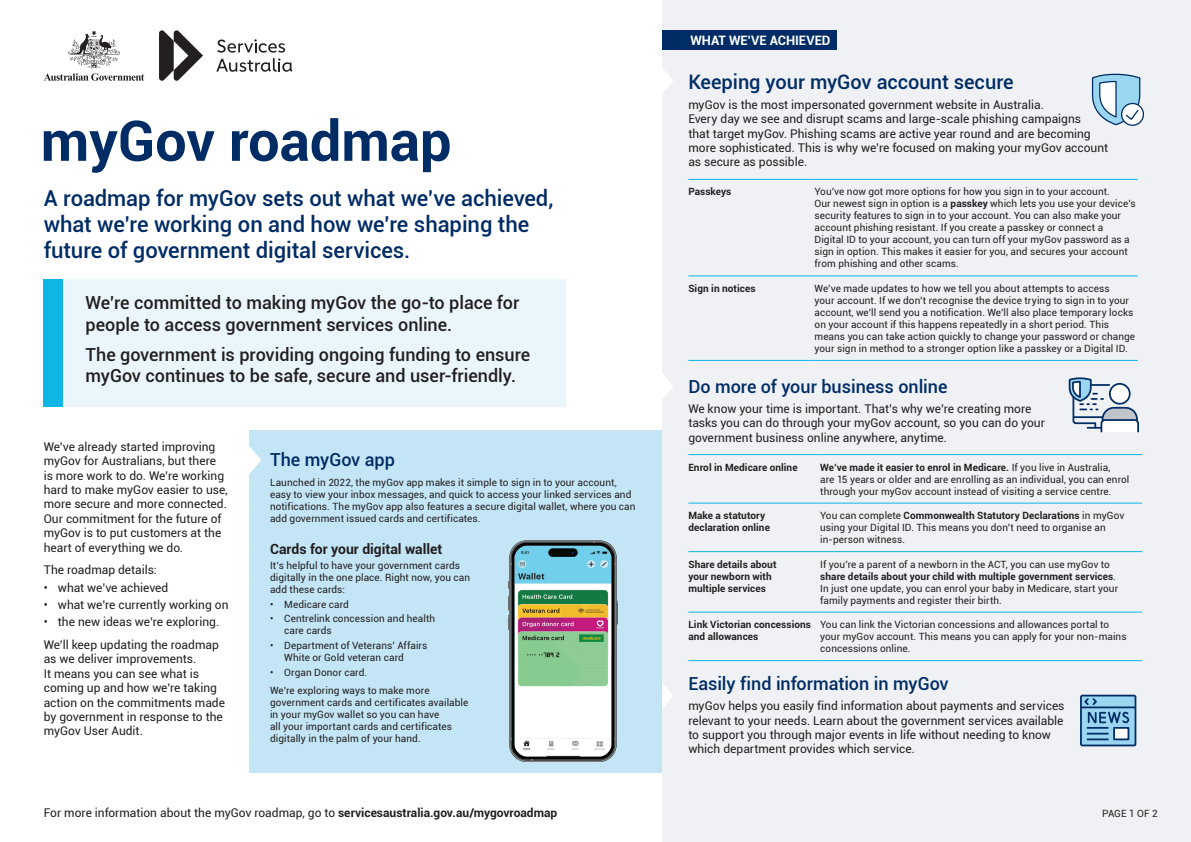
<style>
.page{position:relative;width:1191px;height:842px;background:#fff}
.page>*{position:absolute;margin:0;border:0;box-sizing:border-box;transform-origin:0 0}
.t1{font:700 56px "Roboto";color:#002c65}
.t2{font:500 22px/26.4px "Roboto";letter-spacing:-.005em;color:#002c65}
.t3{font:500 20px "Roboto";color:#002c65}
.t4{font:500 18px/21.6px "Roboto";color:#231f20}
.t5{font:500 18px "Roboto";letter-spacing:-.005em;color:#002c65}
.t6{font:700 14px "Roboto";color:#231f20}
.t7{font:700 13px "Roboto";color:#fff}
.t8{font:12px/14.4px "Roboto";color:#231f20}
.t9{font:10px/12px "Roboto";letter-spacing:.005em;color:#231f20}
.t10{font:700 10px/12px "Roboto";letter-spacing:.01em;color:#231f20}
.s1{font-weight:700}
</style>
<div class="page">
<div style="left:662px;top:0;width:529px;height:842px;background:#eff1f4"></div>
<hr style="left:688px;top:179px;width:126px;height:1px;background:#0db6e5">
<hr style="left:814px;top:179px;width:323px;height:1px;background:#0db6e5">
<hr style="left:688px;top:275px;width:126px;height:1px;background:#0db6e5">
<hr style="left:814px;top:275px;width:323px;height:1px;background:#0db6e5">
<hr style="left:688px;top:360px;width:126px;height:1px;background:#0db6e5">
<hr style="left:814px;top:360px;width:323px;height:1px;background:#0db6e5">
<hr style="left:688px;top:454px;width:132px;height:1px;background:#0db6e5">
<hr style="left:820px;top:454px;width:322px;height:1px;background:#0db6e5">
<hr style="left:688px;top:503px;width:132px;height:1px;background:#0db6e5">
<hr style="left:820px;top:503px;width:322px;height:1px;background:#0db6e5">
<hr style="left:688px;top:551px;width:132px;height:1px;background:#0db6e5">
<hr style="left:820px;top:551px;width:322px;height:1px;background:#0db6e5">
<hr style="left:688px;top:612px;width:132px;height:1px;background:#0db6e5">
<hr style="left:820px;top:612px;width:322px;height:1px;background:#0db6e5">
<hr style="left:688px;top:660px;width:132px;height:1px;background:#0db6e5">
<hr style="left:820px;top:660px;width:322px;height:1px;background:#0db6e5">
<svg style="left:662px;top:683px;width:11px;height:25px"></svg>
<div style="left:249px;top:430px;width:413px;height:342px;background:#c3e5f6"></div>
<svg style="left:1068px;top:377px;width:71px;height:56px"></svg>
<div style="left:44px;top:279px;width:522px;height:127px;background:#eaf6fc"></div>
<div style="left:44px;top:279px;width:19px;height:127px;background:#0db6e5"></div>
<svg style="left:1081px;top:696px;width:54px;height:49px"></svg>
<div style="left:1080px;top:695px;width:56px;height:51px;border:2px solid #002c65"></div>
<hr style="left:1086px;top:738px;width:22px;height:2px;background:#002c65">
<div style="left:1113px;top:727px;width:16px;height:13px;background:#fff;border:2px solid #002c65"></div>
<hr style="left:1081px;top:706px;width:54px;height:2px;background:#002c65">
<svg style="left:1082px;top:696px;width:48px;height:38px;background:#77accd"></svg>
<div style="left:662px;top:30px;width:174px;height:20px;background:#002c65"></div>
<div style="left:1121px;top:103px;width:23px;height:23px;border:1px solid #002c65;border-radius:50%"></div>
<svg style="left:1091px;top:73px;width:50px;height:53px"></svg>
<svg style="left:249px;top:446px;width:12px;height:28px"></svg>
<svg style="left:662px;top:68px;width:11px;height:25px"></svg>
<svg style="left:662px;top:374px;width:11px;height:25px"></svg>
<svg style="left:159px;top:30px;width:44px;height:51px"></svg>
<svg style="left:216px;top:39px;width:76px;height:33px"></svg>
<svg style="left:44px;top:30px;width:100px;height:51px"></svg>
<hr style="left:616px;top:601px;width:2px;height:24px;background:#5d6568">
<svg style="left:508px;top:540px;width:108px;height:222px;background:#a2b7ab"></svg>
<h1 class="t1" style="left:41px;top:101px;width:412px">myGov roadmap</h1>
<h2 class="t2" style="left:44px;top:184px;width:511px">A roadmap for myGov sets out what we’ve achieved, what we’re working on and how we’re shaping the future of government digital services.</h2>
<h3 class="t4" style="left:86px;top:291px;width:435px">We’re committed to making myGov the go-to place for people to access government services online.</h3>
<h3 class="t4" style="left:86px;top:343px;width:446px">The government is providing ongoing funding to ensure myGov continues to be safe, secure and user-friendly.</h3>
<p class="t8" style="left:44px;top:439px;width:186px">We’ve already started improving myGov for Australians, but there is more work to do. We’re working hard to make myGov easier to use, more secure and more connected.<br>Our commitment for the future of myGov is to put customers at the heart of everything we do.</p>
<p class="t8" style="left:44px;top:562px;width:115px">The roadmap details:</p>
<p class="t8" style="left:44px;top:580px;width:126px">• what we’ve achieved</p>
<p class="t8" style="left:44px;top:597px;width:186px">• what we’re currently working on</p>
<p class="t8" style="left:44px;top:610px;width:177px;line-height:22.9px">• the new ideas we’re exploring.<br>We’ll keep updating the roadmap</p>
<p class="t8" style="left:44px;top:651px;width:183px">as we deliver improvements.<br>It means you can see what is coming up and how we’re taking action on the commitments made by government in response to the myGov User Audit.</p>
<h3 class="t5" style="left:270px;top:447px;width:126px">The myGov app</h3>
<p class="t9" style="left:270px;top:476px;width:367px">Launched in 2022, the myGov app makes it simple to sign in to your account, easy to view your inbox messages, and quick to access your linked services and notifications. The myGov app also features a secure digital wallet, where you can add government issued cards and certificates.</p>
<h3 class="t6" style="left:270px;top:539px;width:174px">Cards for your digital wallet</h3>
<p class="t9" style="left:270px;top:559px;width:202px">It’s helpful to have your government cards digitally in the one place. Right now, you can add these cards:</p>
<p class="t9" style="left:270px;top:598px;width:80px">• Medicare card</p>
<p class="t9" style="left:284px;top:612px;width:152px;text-indent:-14px">• Centrelink concession and health care cards</p>
<p class="t9" style="left:284px;top:639px;width:145px;text-indent:-14px">• Department of Veterans’ Affairs<br>White or Gold veteran card</p>
<p class="t9" style="left:270px;top:663px;width:161px;line-height:17.7px">• Organ Donor card.<br>We’re exploring ways to make more</p>
<p class="t9" style="left:270px;top:696px;width:200px">government cards and certificates available in your myGov wallet so you can have<br>all your important cards and certificates digitally in the palm of your hand.</p>
<h3 class="t7" style="left:690px;top:31px;width:141px">WHAT WE’VE ACHIEVED</h3>
<h3 class="t3" style="left:688px;top:68px;width:327px">Keeping your myGov account secure</h3>
<p class="t8" style="left:688px;top:97px;width:421px">myGov is the most impersonated government website in Australia.<br>Every day we see and disrupt scams and large-scale phishing campaigns<br>that target myGov. Phishing scams are active year round and are becoming more sophisticated. This is why we’re focused on making your myGov account as secure as possible.</p>
<p class="t10" style="left:688px;top:185px;width:44px">Passkeys</p>
<p class="t9" style="left:814px;top:185px;width:323px">You’ve now got more options for how you sign in to your account.<br>Our newest sign in option is a <span class="s1">passkey</span> which lets you use your device’s security features to sign in to your account. You can also make your account phishing resistant. If you create a passkey or connect a<br>Digital ID to your account, you can turn off your myGov password as a sign in option. This makes it easier for you, and secures your account from phishing and other scams.</p>
<p class="t10" style="left:688px;top:282px;width:69px">Sign in notices</p>
<p class="t9" style="left:814px;top:282px;width:322px">We’ve made updates to how we tell you about attempts to access<br>your account. If we don’t recognise the device trying to sign in to your account, we’ll send you a notification. We’ll also place temporary locks on your account if this happens repeatedly in a short period. This means you can take action quickly to change your password or change your sign in method to a stronger option like a passkey or a Digital ID.</p>
<h3 class="t5" style="left:688px;top:374px;width:261px">Do more of your business online</h3>
<p class="t8" style="left:688px;top:401px;width:358px">We know your time is important. That’s why we’re creating more tasks you can do through your myGov account, so you can do your government business online anywhere, anytime.</p>
<p class="t10" style="left:688px;top:461px;width:111px">Enrol in Medicare online</p>
<p class="t9" style="left:820px;top:461px;width:311px"><span class="s1">We’ve made it easier to enrol in Medicare.</span> If you live in Australia,<br>are 15 years or older and are enrolling as an individual, you can enrol through your myGov account instead of visiting a service centre.</p>
<p class="t10" style="left:688px;top:509px;width:83px">Make a statutory declaration online</p>
<p class="t9" style="left:820px;top:509px;width:306px">You can complete <span class="s1">Commonwealth Statutory Declarations</span> in myGov using your Digital ID. This means you don’t need to organise an in-person witness.</p>
<p class="t10" style="left:688px;top:558px;width:90px">Share details about your newborn with multiple services</p>
<p class="t9" style="left:820px;top:558px;width:299px">If you’re a parent of a newborn in the ACT, you can use myGov to <span class="s1">share details about your child with multiple government services</span>.<br>In just one update, you can enrol your baby in Medicare, start your family payments and register their birth.</p>
<p class="t10" style="left:688px;top:618px;width:124px">Link Victorian concessions and allowances</p>
<p class="t9" style="left:820px;top:618px;width:308px">You can link the Victorian concessions and allowances portal to your myGov account. This means you can apply for your non-mains concessions online.</p>
<h3 class="t5" style="left:688px;top:671px;width:262px">Easily find information in myGov</h3>
<p class="t8" style="left:688px;top:698px;width:378px">myGov helps you easily find information about payments and services relevant to your needs. Learn about the government services available to support you through major events in life without needing to know which department provides which service.</p>
<p class="t8" style="left:44px;top:805px;width:515px">For more information about the myGov roadmap, go to <span class="s1">servicesaustralia.gov.au/mygovroadmap</span></p>
<p class="t9" style="left:1102px;top:807px;width:57px">PAGE 1 OF 2</p>
</div>
